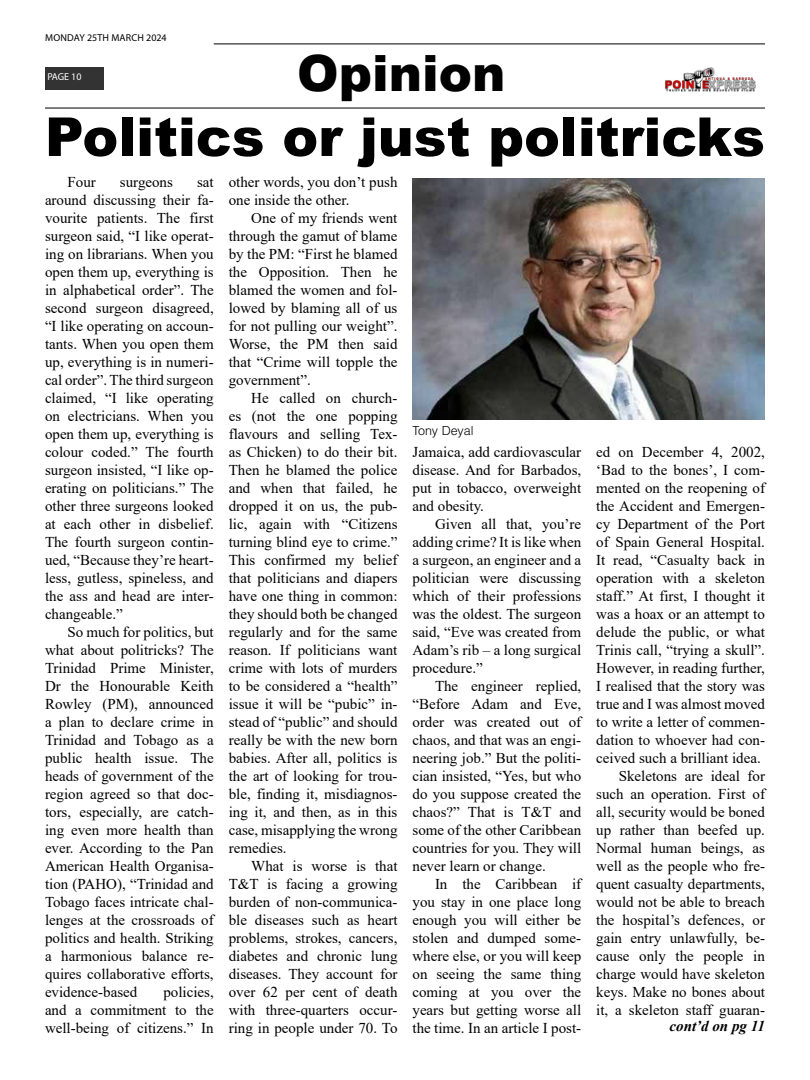
<style>
.page{position:relative;width:810px;height:1080px;background:#fff}
.page>*{position:absolute;margin:0;border:0;box-sizing:border-box;transform-origin:0 0}
.t1{font:900 53.75px "Arial";color:#000}
.t2{font:900 50px "Arial";color:#000}
.t3{font:15px/18px "Times New Roman";color:#000;text-align:justify}
.t4{font:italic 700 15px "Times New Roman";color:#000}
.t5{font:300 12.5px "Helvetica LT Std";color:#000}
.t6{font:10px "Myriad Pro";letter-spacing:.01em;color:#000}
.t7{font:10px "Myriad Pro";letter-spacing:-.005em;color:#fff}
</style>
<div class="page">
<hr style="left:214px;top:43px;width:551px;height:2px;background:#333">
<div style="left:45px;top:67px;width:58px;height:22px;background:#333"></div>
<img style="left:665px;top:67px;width:91px;height:25px">
<hr style="left:45px;top:107px;width:720px;height:2px;background:#333">
<img style="left:412px;top:179px;width:353px;height:240px">
<p class="t6" style="left:45px;top:31px;width:123px">MONDAY 25TH MARCH 2024</p>
<p class="t7" style="left:47px;top:71px;width:36px">PAGE 10</p>
<h2 class="t2" style="left:297px;top:37px;width:210px">Opinion</h2>
<h1 class="t1" style="left:45px;top:98px;width:721px">Politics or just politricks</h1>
<p class="t3" style="left:68px;top:172px;width:30px">Four</p>
<p class="t3" style="left:120px;top:172px;width:55px">surgeons</p>
<p class="t3" style="left:45px;top:172px;width:170px;text-indent:152px">sat around discussing their fa&shy;vourite patients. The first surgeon said, “I like operat&shy;ing on librarians. When you open them up, everything is in alphabetical order”. The second surgeon disagreed, “I like operating on accoun&shy;tants. When you open them up, everything is in numeri&shy;cal order”. The third surgeon claimed, “I like operating on electricians. When you open them up, everything is colour coded.” The fourth surgeon insisted, “I like op&shy;erating on politicians.” The other three surgeons looked at each other in disbelief.<br>The fourth surgeon contin&shy;ued, “Because they’re heart&shy;less, gutless, spineless, and the ass and head are inter&shy;changeable.”</p>
<p class="t3" style="left:45px;top:622px;width:170px;text-indent:22px">So much for politics, but what about politricks? The Trinidad Prime Minister, Dr the Honourable Keith Rowley (PM), announced a plan to declare crime in Trinidad and Tobago as a public health issue. The heads of government of the region agreed so that doc&shy;tors, especially, are catch&shy;ing even more health than ever. According to the Pan American Health Organisa&shy;tion (PAHO), “Trinidad and Tobago faces intricate chal&shy;lenges at the crossroads of politics and health. Striking a harmonious balance re&shy;quires collaborative efforts, evidence-based</p>
<p class="t3" style="left:45px;top:982px;width:170px;text-indent:118px">policies, and a commitment to the well-being of citizens.” In</p>
<p class="t3" style="left:229px;top:172px;width:170px">other words, you don’t push one inside the other.</p>
<p class="t3" style="left:229px;top:208px;width:170px;text-indent:22px">One of my friends went through the gamut of blame by the PM: “First he blamed the Opposition. Then he blamed the women and fol&shy;lowed by blaming all of us for not pulling our weight”.<br>Worse, the PM then said that “Crime will topple the government”.</p>
<p class="t3" style="left:229px;top:388px;width:170px;text-indent:22px">He called on church&shy;es (not the one popping flavours and selling Tex&shy;as Chicken) to do their bit.<br>Then he blamed the police and when that failed, he dropped it on us, the pub&shy;lic, again with “Citizens turning blind eye to crime.” This confirmed my belief that politicians and diapers have one thing in common: they should both be changed regularly and for the same reason. If politicians want crime with lots of murders to be considered a “health” issue it will be “pubic” in&shy;stead of “public” and should really be with the new born babies. After all, politics is the art of looking for trou&shy;ble, finding it, misdiagnos&shy;ing it, and then, as in this case, misapplying the wrong remedies.</p>
<p class="t3" style="left:229px;top:856px;width:170px;text-indent:22px">What is worse is that T&amp;T is facing a growing burden of non-communica&shy;ble diseases such as heart problems, strokes, cancers, diabetes and chronic lung diseases. They account for over 62 per cent of death with three-quarters occur&shy;ring in people under 70. To</p>
<p class="t5" style="left:412px;top:423px;width:63px">Tony Deyal</p>
<p class="t3" style="left:412px;top:442px;width:170px">Jamaica, add cardiovascular disease. And for Barbados, put in tobacco, overweight and obesity.</p>
<p class="t3" style="left:412px;top:514px;width:170px;text-indent:22px">Given all that, you’re adding crime? It is like when a surgeon, an engineer and a politician were discussing which of their professions was the oldest. The surgeon said, “Eve was created from Adam’s rib – a long surgical procedure.”</p>
<p class="t3" style="left:412px;top:676px;width:170px;text-indent:22px">The engineer replied, “Before Adam and Eve, order was created out of chaos, and that was an engi&shy;neering job.” But the politi&shy;cian insisted, “Yes, but who do you suppose created the chaos?” That is T&amp;T and some of the other Caribbean countries for you. They will never learn or change.</p>
<p class="t3" style="left:412px;top:874px;width:170px;text-indent:22px">In the Caribbean if you stay in one place long enough you will either be stolen and dumped some&shy;where else, or you will keep on seeing the same thing coming at you over the years but getting worse all the time. In an article I post-</p>
<p class="t3" style="left:596px;top:442px;width:170px;text-align:right">ed on December 4, 2002, ‘Bad to the bones’, I com&shy;mented on the reopening of the Accident and Emergen&shy;cy Department of the Port of Spain General Hospital.<br>It read, “Casualty back in operation with a skeleton staff.” At first, I thought it was a hoax or an attempt to delude the public, or what<br>Trinis call, “trying a skull”.<br>However, in reading further,<br>I realised that the story was true and I was almost moved to write a letter of commen&shy;dation to whoever had con&shy;ceived such a brilliant idea.<br>Skeletons are ideal for such an operation. First of all, security would be boned up rather than beefed up.<br>Normal human beings, as well as the people who fre&shy;quent casualty departments, would not be able to breach the hospital’s defences, or gain entry unlawfully, be&shy;cause only the people in charge would have skeleton keys. Make no bones about it, a skeleton staff guaran-</p>
<p class="t4" style="left:670px;top:1016px;width:97px">cont’d on pg 11</p>
</div>
